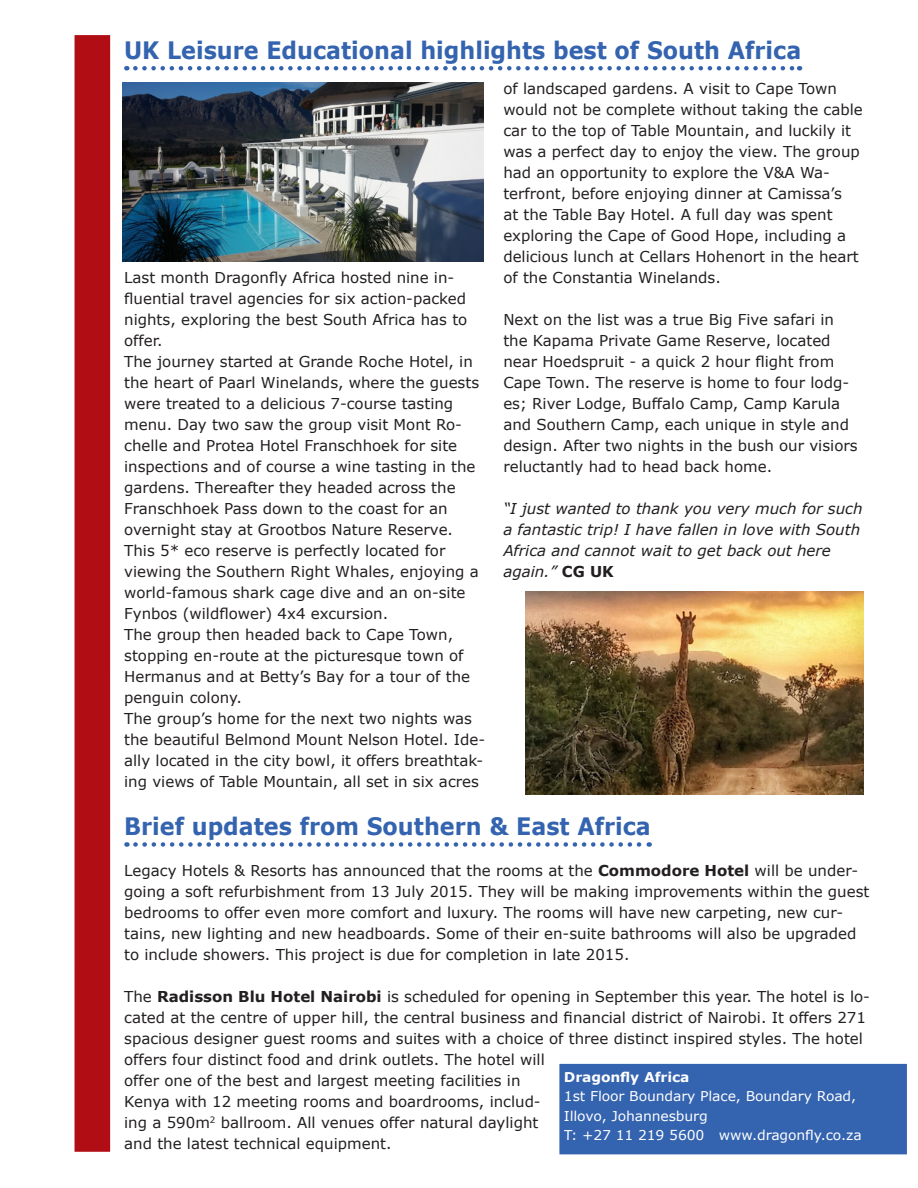
<style>
.page{position:relative;width:918px;height:1188px;background:#fff}
.page>*{position:absolute;margin:0;border:0;box-sizing:border-box;transform-origin:0 0}
.Headline{font:700 24px "Verdana";color:#3463af;scale:.93 1}
.Body{font:15px/21px "Verdana";color:#231f20}
.Body-2{font:italic 15px/21px "Verdana";color:#231f20}
.t1{font:13.5px/19.5px "Verdana";color:#fff}
.t2{font:700 13.5px "Verdana";color:#fff}
.s1{font-weight:700;font-style:normal}
.s2{font-weight:700}
</style>
<div class="page">
<div style="left:75px;top:35px;width:35px;height:1117px;background:#b00d15"></div>
<svg style="left:135px;top:842px;width:515px;height:5px"></svg>
<div style="left:562px;top:1066px;width:343px;height:86px;background:#3463af"></div>
<div style="left:559px;top:1064px;width:348px;height:90px;border:4px solid #3463af"></div>
<img style="left:526px;top:591px;width:338px;height:204px">
<img style="left:123px;top:82px;width:361px;height:179px">
<svg style="left:135px;top:66px;width:665px;height:4px"></svg>
<p class="Headline" style="left:124px;top:34px;width:730px">UK Leisure Educational highlights best of South Africa</p>
<p class="Body" style="left:124px;top:266px;width:345px">Last month Dragonfly Africa hosted nine in&shy;fluential travel agencies for six action-packed nights, exploring the best South Africa has to offer.</p>
<p class="Body" style="left:124px;top:350px;width:356px">The journey started at Grande Roche Hotel, in the heart of Paarl Winelands, where the guests were treated to a delicious 7-course tasting menu. Day two saw the group visit Mont Ro&shy;chelle and Protea Hotel Franschhoek for site inspections and of course a wine tasting in the gardens. Thereafter they headed across the Franschhoek Pass down to the coast for an overnight stay at Grootbos Nature Reserve.</p>
<p class="Body" style="left:124px;top:539px;width:356px">This 5* eco reserve is perfectly located for viewing the Southern Right Whales, enjoying a world-famous shark cage dive and an on-site Fynbos (wildflower) 4x4 excursion.</p>
<p class="Body" style="left:124px;top:623px;width:347px">The group then headed back to Cape Town, stopping en-route at the picturesque town of Hermanus and at Betty’s Bay for a tour of the penguin colony.</p>
<p class="Body" style="left:124px;top:707px;width:363px">The group’s home for the next two nights was the beautiful Belmond Mount Nelson Hotel. Ide&shy;ally located in the city bowl, it offers breathtak&shy;ing views of Table Mountain, all set in six acres</p>
<p class="Body" style="left:503px;top:77px;width:361px">of landscaped gardens. A visit to Cape Town would not be complete without taking the cable car to the top of Table Mountain, and luckily it was a perfect day to enjoy the view. The group had an opportunity to explore the V&amp;A Wa&shy;terfront, before enjoying dinner at Camissa’s<br>at the Table Bay Hotel. A full day was spent exploring the Cape of Good Hope, including a delicious lunch at Cellars Hohenort in the heart of the Constantia Winelands.</p>
<p class="Body" style="left:503px;top:308px;width:356px">Next on the list was a true Big Five safari in the Kapama Private Game Reserve, located near Hoedspruit - a quick 2 hour flight from Cape Town. The reserve is home to four lodg&shy;es; River Lodge, Buffalo Camp, Camp Karula and Southern Camp, each unique in style and design. After two nights in the bush our visiors reluctantly had to head back home.</p>
<p class="Body-2" style="left:503px;top:497px;width:361px">“I just wanted to thank you very much for such a fantastic trip! I have fallen in love with South Africa and cannot wait to get back out here again.” <span class="s1">CG UK</span></p>
<p class="Headline" style="left:124px;top:810px;width:568px">Brief updates from Southern &amp; East Africa</p>
<p class="Body" style="left:124px;top:860px;width:747px">Legacy Hotels &amp; Resorts has announced that the rooms at the <span class="s2">Commodore Hotel</span> will be under&shy;going a soft refurbishment from 13 July 2015. They will be making improvements within the guest bedrooms to offer even more comfort and luxury. The rooms will have new carpeting, new cur&shy;tains, new lighting and new headboards. Some of their en-suite bathrooms will also be upgraded to include showers. This project is due for completion in late 2015.</p>
<p class="Body" style="left:124px;top:986px;width:747px">The <span class="s2">Radisson Blu Hotel Nairobi</span> is scheduled for opening in September this year. The hotel is lo&shy;cated at the centre of upper hill, the central business and financial district of Nairobi. It offers 271 spacious designer guest rooms and suites with a choice of three distinct inspired styles. The hotel offers four distinct food and drink outlets. The hotel will<br>offer one of the best and largest meeting facilities in<br>Kenya with 12 meeting rooms and boardrooms, includ-<br>ing a 590m<sup>2</sup> ballroom. All venues offer natural daylight<br>and the latest technical equipment.</p>
<p class="t2" style="left:564px;top:1067px;width:127px">Dragonfly Africa</p>
<p class="t1" style="left:564px;top:1086px;width:294px">1st Floor Boundary Place, Boundary Road,<br>Illovo, Johannesburg</p>
<p class="t1" style="left:564px;top:1125px;width:300px">T: +27 11 219 5600 www.dragonfly.co.za</p>
</div>
